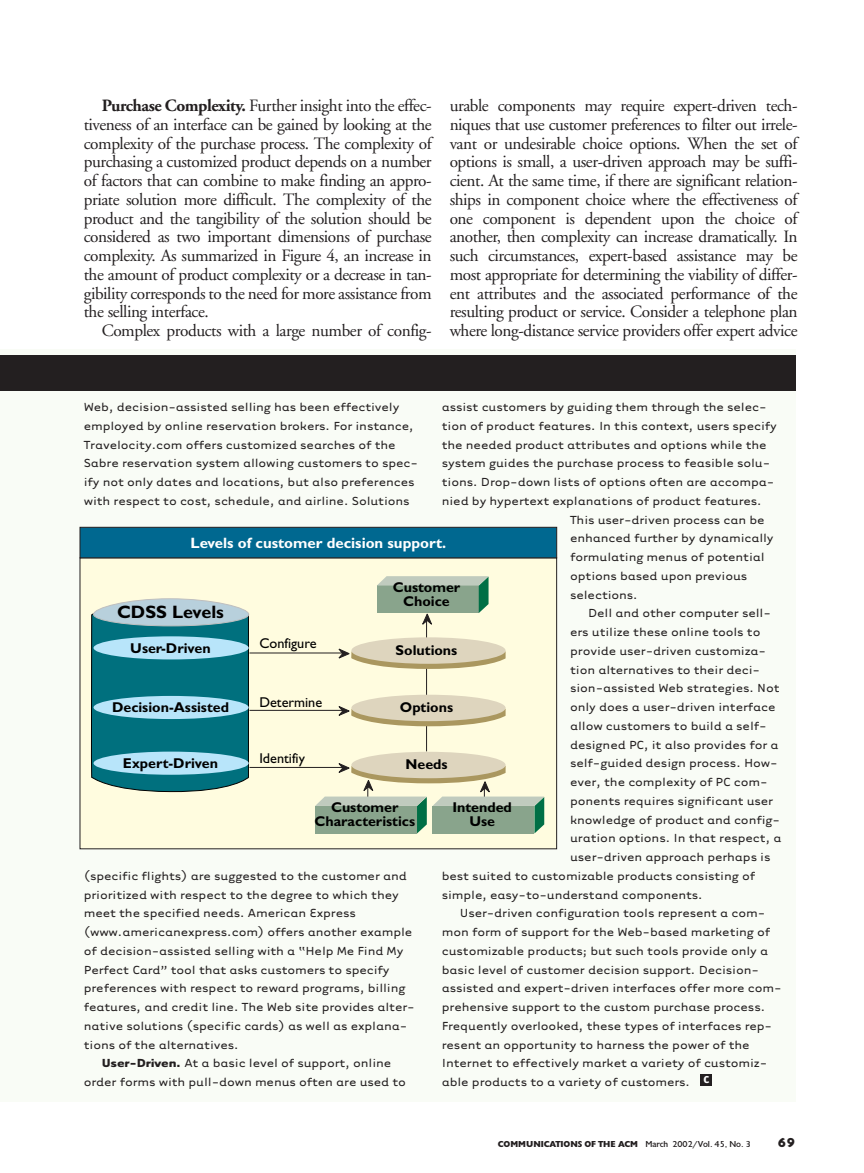
<style>
.page{position:relative;width:864px;height:1173px;background:#fff}
.page>*{position:absolute;margin:0;border:0;box-sizing:border-box;transform-origin:0 0}
.t1{font:700 18px "Gill Sans";color:#000}
.t2{font:17.25px/18.8px "Adobe Garamond";letter-spacing:-.025em;color:#231f20;text-align:justify}
.t3{font:700 15px "Gill Sans";color:#fff}
.t4{font:700 14.25px/14.2px "Gill Sans";color:#000;text-align:center}
.t5{font:14.25px "Gill Sans";color:#000}
.t6{font:13.5px/18.8px "Tarzana Wide";letter-spacing:-.01em;color:#231f20}
.t7{font:900 13.5px "Gill";color:#231f20}
.t8{font:900 9px "Gill";color:#231f20}
.s1{font-weight:700}
.s2{font-weight:400}
</style>
<div class="page">
<div style="left:0;top:349px;width:795px;height:753px;background:#f9fcf6"></div>
<div style="left:0;top:356px;width:795px;height:35px;background:#231f20"></div>
<div style="left:700px;top:1074px;width:12px;height:12px;background:#231f20"></div>
<div style="left:80px;top:557px;width:477px;height:292px;background:#fffcdf"></div>
<div style="left:80px;top:527px;width:477px;height:31px;background:#006890;border:1px solid #231f20"></div>
<svg style="left:90px;top:598px;width:159px;height:194px"></svg>
<div style="left:94px;top:636px;width:155px;height:23px;background:#b8e5fa;border-radius:50%"></div>
<div style="left:94px;top:696px;width:155px;height:23px;background:#b8e5fa;border-radius:50%"></div>
<div style="left:94px;top:752px;width:155px;height:23px;background:#b8e5fa;border-radius:50%"></div>
<hr style="left:249px;top:653px;width:94px;height:1px;background:#231f20">
<hr style="left:249px;top:710px;width:94px;height:1px;background:#231f20">
<svg style="left:377px;top:576px;width:112px;height:50px"></svg>
<hr style="left:426px;top:620px;width:1px;height:131px;background:#231f20">
<hr style="left:249px;top:767px;width:94px;height:1px;background:#231f20">
<svg style="left:337px;top:648px;width:169px;height:21px"></svg>
<div style="left:351px;top:637px;width:155px;height:27px;background:#ded5be;border-radius:50%"></div>
<svg style="left:337px;top:699px;width:169px;height:27px"></svg>
<div style="left:351px;top:695px;width:155px;height:26px;background:#ded5be;border-radius:50%"></div>
<div style="left:351px;top:752px;width:155px;height:26px;background:#ded5be;border-radius:50%"></div>
<svg style="left:315px;top:756px;width:229px;height:77px"></svg>
<p class="t2" style="left:84px;top:98px;width:349px;text-indent:18px"><span class="s1">Purchase Complexity.</span> Further insight into the effec&shy;tiveness of an interface can be gained by looking at the complexity of the purchase process. The complexity of purchasing a customized product depends on a number of factors that can combine to make finding an appro&shy;priate solution more difficult. The complexity of the product and the tangibility of the solution should be considered as two important dimensions of purchase complexity. As summarized in Figure 4, an increase in the amount of product complexity or a decrease in tan&shy;gibility corresponds to the need for more assistance from the selling interface.</p>
<p class="t2" style="left:102px;top:323px;width:331px">Complex products with a large number of config-</p>
<p class="t2" style="left:450px;top:98px;width:349px">urable components may require expert-driven tech&shy;niques that use customer preferences to filter out irrele&shy;vant or undesirable choice options. When the set of options is small, a user-driven approach may be suffi&shy;cient. At the same time, if there are significant relation&shy;ships in component choice where the effectiveness of one component is dependent upon the choice of another, then complexity can increase dramatically. In such circumstances, expert-based assistance may be most appropriate for determining the viability of differ&shy;ent attributes and the associated performance of the resulting product or service. Consider a telephone plan where long-distance service providers offer expert advice</p>
<p class="t6" style="left:84px;top:397px;width:336px">Web, decision-assisted selling has been effectively employed by online reservation brokers. For instance, Travelocity.com offers customized searches of the Sabre reservation system allowing customers to spec&shy;ify not only dates and locations, but also preferences with respect to cost, schedule, and airline. Solutions</p>
<p class="t6" style="left:442px;top:397px;width:326px">assist customers by guiding them through the selec-</p>
<p class="t6" style="left:442px;top:416px;width:337px">tion of product features. In this context, users specify</p>
<p class="t6" style="left:442px;top:434px;width:326px">the needed product attributes and options while the</p>
<p class="t6" style="left:442px;top:453px;width:330px">system guides the purchase process to feasible solu-</p>
<p class="t6" style="left:442px;top:472px;width:334px">tions. Drop-down lists of options often are accompa-</p>
<p class="t6" style="left:442px;top:491px;width:322px">nied by hypertext explanations of product features.</p>
<p class="t6" style="left:570px;top:509px;width:196px">This user-driven process can be</p>
<p class="t6" style="left:570px;top:528px;width:205px">enhanced further by dynamically</p>
<p class="t6" style="left:570px;top:547px;width:196px">formulating menus of potential</p>
<p class="t6" style="left:570px;top:566px;width:179px">options based upon previous</p>
<p class="t6" style="left:570px;top:584px;width:69px">selections.</p>
<p class="t6" style="left:588px;top:603px;width:184px">Dell and other computer sell-</p>
<p class="t6" style="left:570px;top:622px;width:192px">ers utilize these online tools to</p>
<p class="t6" style="left:570px;top:641px;width:197px">provide user-driven customiza-</p>
<p class="t6" style="left:570px;top:659px;width:192px">tion alternatives to their deci-</p>
<p class="t6" style="left:570px;top:678px;width:211px">sion-assisted Web strategies. Not</p>
<p class="t6" style="left:570px;top:697px;width:207px">only does a user-driven interface</p>
<p class="t6" style="left:570px;top:716px;width:198px">allow customers to build a self-</p>
<p class="t6" style="left:570px;top:734px;width:210px">designed PC, it also provides for a</p>
<p class="t6" style="left:570px;top:753px;width:209px">self-guided design process. How-</p>
<p class="t6" style="left:570px;top:772px;width:199px">ever, the complexity of PC com-</p>
<p class="t6" style="left:570px;top:791px;width:205px">ponents requires significant user</p>
<p class="t6" style="left:570px;top:809px;width:211px">knowledge of product and config-</p>
<p class="t6" style="left:570px;top:828px;width:213px">uration options. In that respect, a</p>
<p class="t6" style="left:570px;top:847px;width:202px">user-driven approach perhaps is</p>
<p class="t6" style="left:442px;top:866px;width:315px">best suited to customizable products consisting of</p>
<p class="t6" style="left:442px;top:884px;width:263px">simple, easy-to-understand components.</p>
<p class="t6" style="left:460px;top:903px;width:307px">User-driven configuration tools represent a com-</p>
<p class="t6" style="left:442px;top:922px;width:330px">mon form of support for the Web-based marketing of</p>
<p class="t6" style="left:442px;top:941px;width:328px">customizable products; but such tools provide only a</p>
<p class="t6" style="left:442px;top:959px;width:319px">basic level of customer decision support. Decision-</p>
<p class="t6" style="left:442px;top:978px;width:341px">assisted and expert-driven interfaces offer more com-</p>
<p class="t6" style="left:442px;top:997px;width:325px">prehensive support to the custom purchase process.</p>
<p class="t6" style="left:442px;top:1016px;width:332px">Frequently overlooked, these types of interfaces rep-</p>
<p class="t6" style="left:442px;top:1034px;width:309px">resent an opportunity to harness the power of the</p>
<p class="t6" style="left:442px;top:1053px;width:327px">Internet to effectively market a variety of customiz-</p>
<p class="t6" style="left:442px;top:1072px;width:269px">able products to a variety of customers. <sup>c</sup></p>
<p class="t3" style="left:191px;top:538px;width:257px">Levels of customer decision support.</p>
<p class="t4" style="left:393px;top:581px;width:69px">Customer<br>Choice</p>
<p class="t4" style="left:396px;top:645px;width:63px">Solutions</p>
<h1 class="t1" style="left:117px;top:606px;width:108px">CDSS Levels</h1>
<p class="t5" style="left:259px;top:638px;width:59px">Configure</p>
<p class="t4" style="left:130px;top:642px;width:82px">User-Driven</p>
<p class="t5" style="left:259px;top:697px;width:64px">Determine</p>
<p class="t4" style="left:112px;top:701px;width:118px">Decision-Assisted</p>
<p class="t4" style="left:400px;top:702px;width:55px">Options</p>
<p class="t5" style="left:259px;top:753px;width:47px">Identifiy</p>
<p class="t4" style="left:123px;top:757px;width:97px">Expert-Driven</p>
<p class="t4" style="left:405px;top:759px;width:44px">Needs</p>
<p class="t4" style="left:314px;top:802px;width:102px">Customer<br>Characteristics</p>
<p class="t4" style="left:452px;top:802px;width:61px">Intended<br>Use</p>
<p class="t6" style="left:84px;top:866px;width:325px">(specific flights) are suggested to the customer and</p>
<p class="t6" style="left:84px;top:884px;width:317px">prioritized with respect to the degree to which they</p>
<p class="t6" style="left:84px;top:903px;width:274px">meet the specified needs. American Express</p>
<p class="t6" style="left:84px;top:922px;width:330px">(www.americanexpress.com) offers another example</p>
<p class="t6" style="left:84px;top:941px;width:321px">of decision-assisted selling with a “Help Me Find My</p>
<p class="t6" style="left:84px;top:959px;width:307px">Perfect Card” tool that asks customers to specify</p>
<p class="t6" style="left:84px;top:978px;width:323px">preferences with respect to reward programs, billing</p>
<p class="t6" style="left:84px;top:997px;width:332px">features, and credit line. The Web site provides alter-</p>
<p class="t6" style="left:84px;top:1016px;width:325px">native solutions (specific cards) as well as explana-</p>
<p class="t6" style="left:84px;top:1034px;width:157px">tions of the alternatives.</p>
<p class="t6" style="left:102px;top:1053px;width:291px"><span class="s1">User-Driven.</span> At a basic level of support, online</p>
<p class="t6" style="left:84px;top:1072px;width:324px">order forms with pull-down menus often are used to</p>
<p class="t8" style="left:498px;top:1141px;width:255px">COMMUNICATIONS OF THE ACM <span class="s2">March 2002/Vol. 45, No. 3</span></p>
<p class="t7" style="left:777px;top:1138px;width:19px">69</p>
</div>
